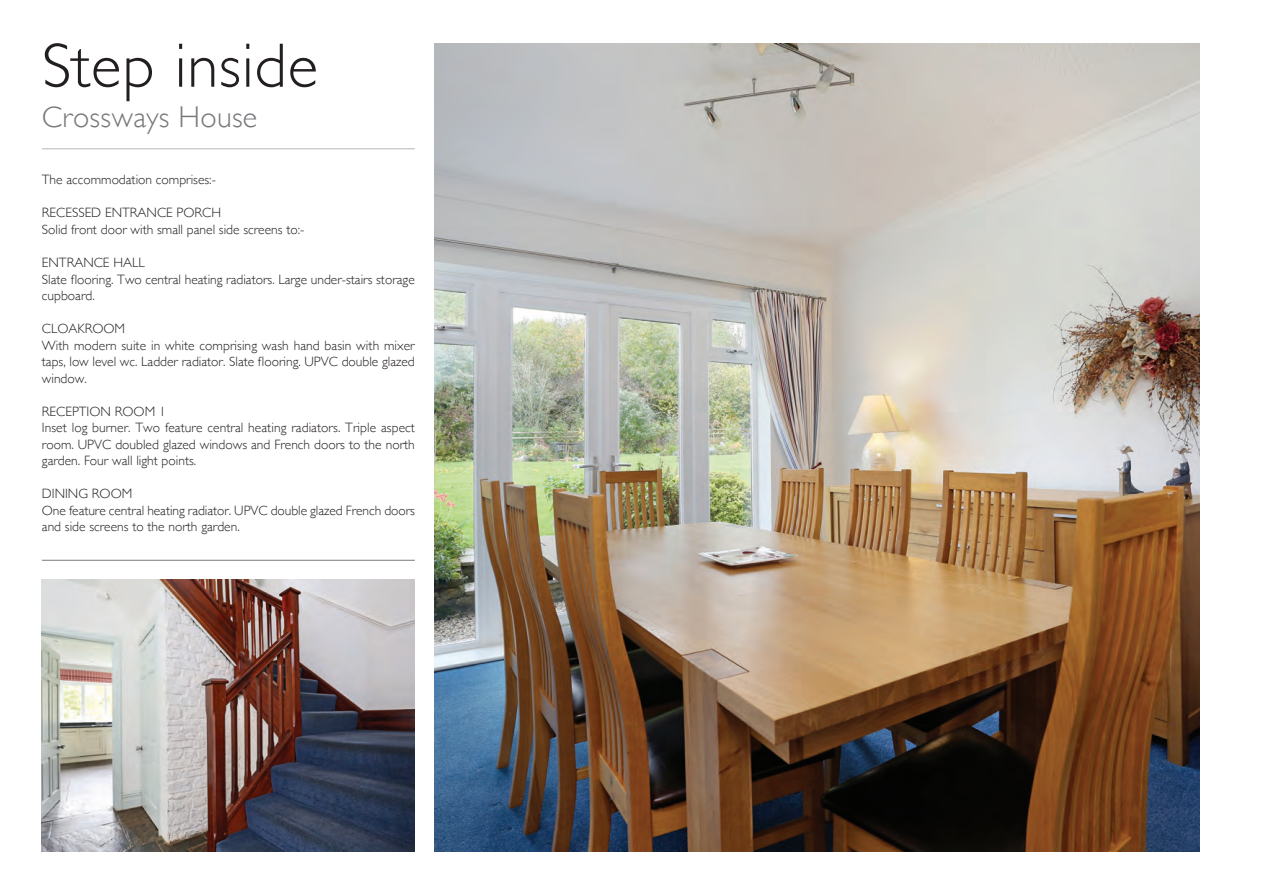
<style>
.page{position:relative;width:1264px;height:895px;background:#fff}
.page>*{position:absolute;margin:0;border:0;box-sizing:border-box;transform-origin:0 0}
.Heading{font:300 63px "Gill Sans";letter-spacing:.01em;color:#231f20}
.Heading-2{font:300 30px "Gill Sans";letter-spacing:.01em;color:#76787b}
.t1{font:300 13.5px/16.5px "Gill Sans";color:#231f20}
</style>
<div class="page">
<img style="left:434px;top:43px;width:764px;height:808px">
<hr style="left:42px;top:148px;width:373px;height:1px;background:#b4b5b8">
<img style="left:42px;top:579px;width:373px;height:272px">
<hr style="left:42px;top:559px;width:373px;height:1px;background:#231f20">
<p class="Heading" style="left:42px;top:16px;width:277px">Step inside</p>
<p class="Heading-2" style="left:42px;top:94px;width:217px">Crossways House</p>
<p class="t1" style="left:42px;top:171px;width:175px">The accommodation comprises:-</p>
<p class="t1" style="left:42px;top:204px;width:181px">RECESSED ENTRANCE PORCH</p>
<p class="t1" style="left:42px;top:220px;width:264px">Solid front door with small panel side screens to:-</p>
<p class="t1" style="left:42px;top:253px;width:104px">ENTRANCE HALL</p>
<p class="t1" style="left:42px;top:270px;width:374px">Slate flooring. Two central heating radiators. Large under-stairs storage cupboard.</p>
<p class="t1" style="left:42px;top:319px;width:85px">CLOAKROOM</p>
<p class="t1" style="left:42px;top:336px;width:374px;text-align:justify">With modern suite in white comprising wash hand basin with mixer taps, low level wc. Ladder radiator. Slate flooring. UPVC double glazed window.</p>
<p class="t1" style="left:42px;top:402px;width:125px">RECEPTION ROOM 1</p>
<p class="t1" style="left:42px;top:418px;width:374px;text-align:justify">Inset log burner. Two feature central heating radiators. Triple aspect room. UPVC doubled glazed windows and French doors to the north garden. Four wall light points.</p>
<p class="t1" style="left:42px;top:484px;width:92px">DINING ROOM</p>
<p class="t1" style="left:42px;top:501px;width:374px">One feature central heating radiator. UPVC double glazed French doors and side screens to the north garden.</p>
</div>
